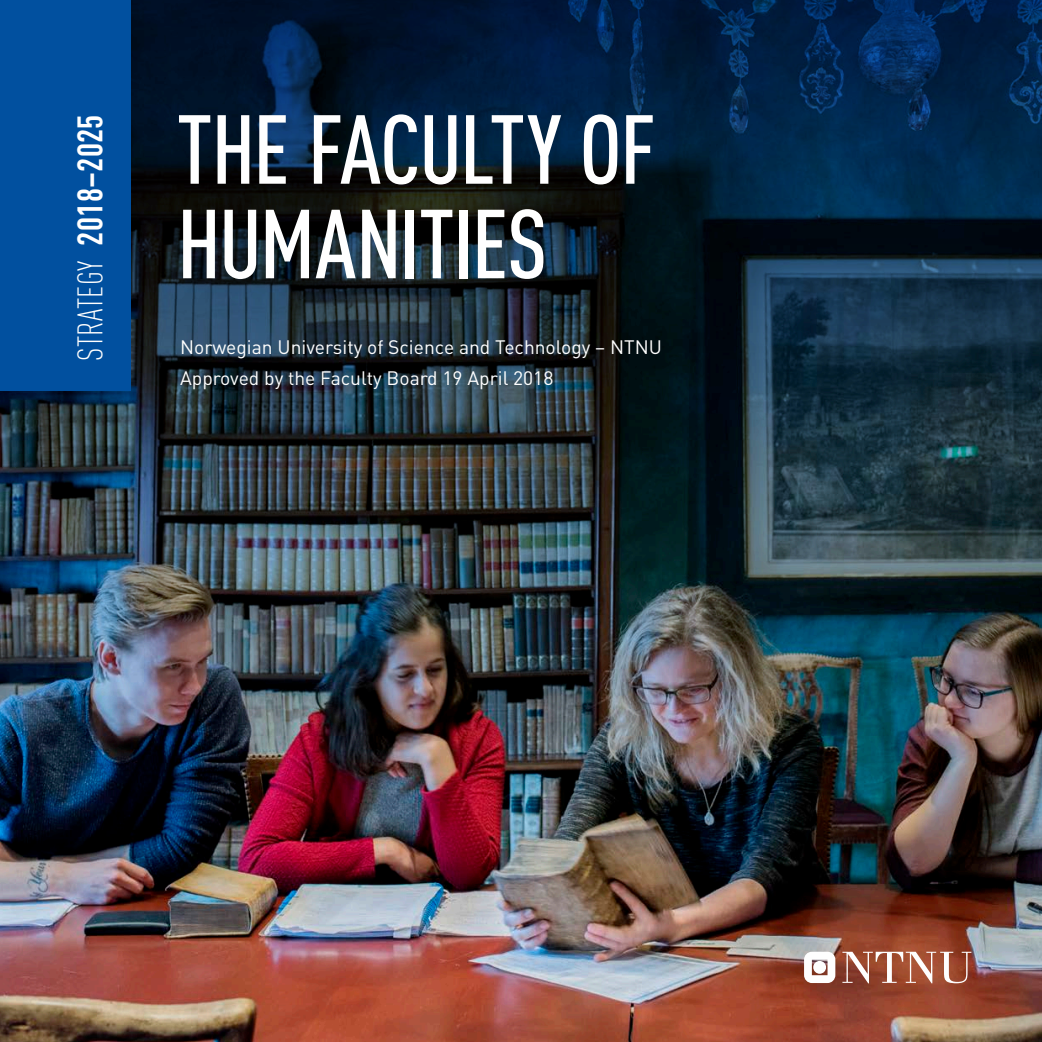
<style>
.page{position:relative;width:1042px;height:1042px;background:#fff}
.page>*{position:absolute;margin:0;border:0;box-sizing:border-box;transform-origin:0 0}
.t1{font:500 96.25px/94.5px "DIN Cond";letter-spacing:-.015em;color:#fff}
.t2{font:700 35px "DIN Cond";letter-spacing:.01em;color:#fff}
.t3{font:19.25px/31.5px "DIN";color:#fff}
.s1{font-weight:300}
</style>
<div class="page">
<img style="left:1px;top:1002px;width:1041px;height:40px">
<hr style="left:0;top:0;width:1px;height:1042px;background:#f48026">
<img style="left:0;top:0;width:1042px;height:1002px">
<div style="left:0;top:0;width:130px;height:391px;background:#01509f"></div>
<h2 class="t2" style="left:69px;top:361px;width:248px;rotate:-90deg"><span class="s1">STRATEGY</span> 2018–2025</h2>
<h1 class="t1" style="left:177px;top:102px;width:481px">THE FACULTY OF<br>HUMANITIES</h1>
<p class="t3" style="left:180px;top:331px;width:483px">Norwegian University of Science and Technology – NTNU<br>Approved by the Faculty Board 19 April 2018</p>
</div>
